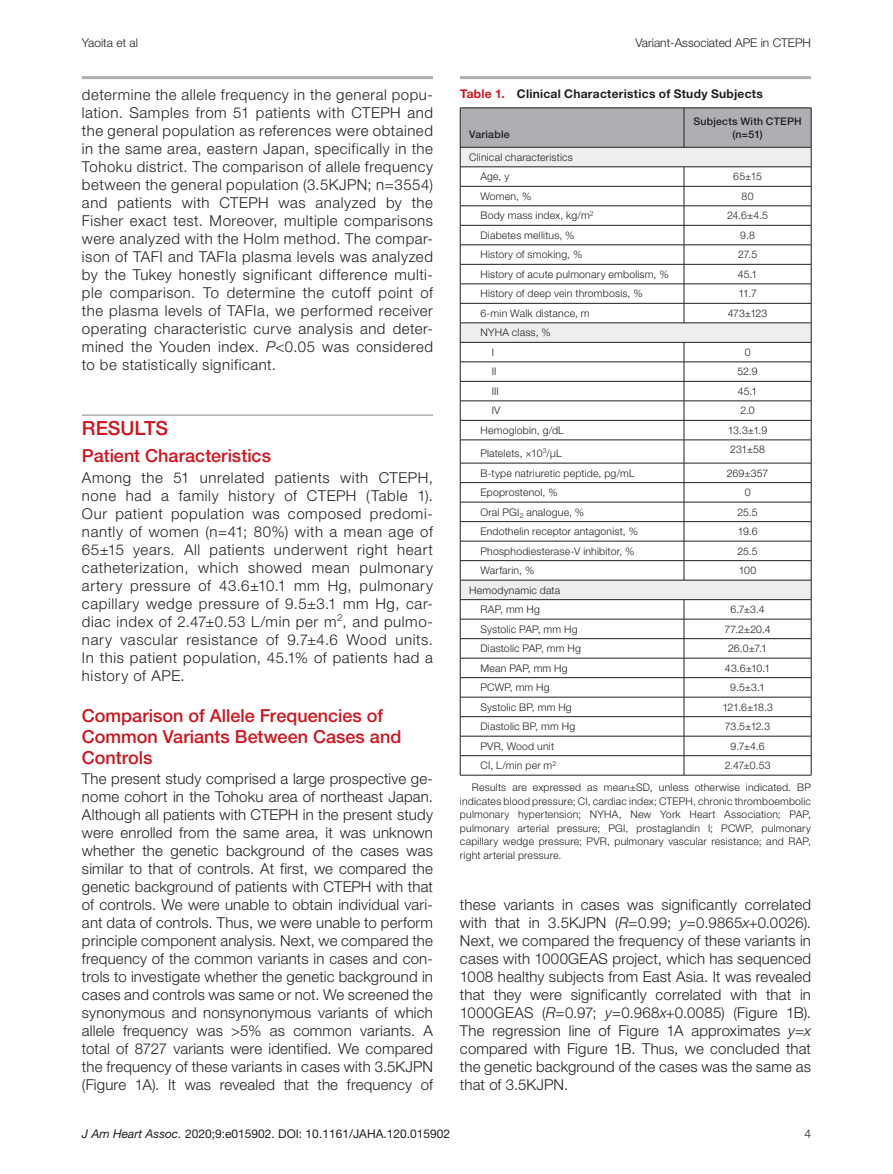
<style>
.page{position:relative;width:893px;height:1174px;background:#fff}
.page>*{position:absolute;margin:0;border:0;box-sizing:border-box;transform-origin:0 0}
.t1{font:500 19.5px "Helvetica Neue LT Std";color:#cd151d}
.t2{font:500 18px/21px "Helvetica Neue LT Std";color:#cd151d}
.t3{font:300 15px/18px "Helvetica Neue LT Std";letter-spacing:.02em;color:#231f20;text-align:justify}
.t4{font:12px "Helvetica Neue LT Std";color:#231f20}
.t5{font:700 12px "Helvetica Neue LT Std";letter-spacing:.025em;color:#231f20}
.t6{font:300 12px "Helvetica Neue LT Std";color:#231f20}
.t7{font:300 10.5px/13.5px "Helvetica Neue LT Std";letter-spacing:.02em;color:#231f20}
.t8{font:500 10.5px/13.5px "Helvetica Neue LT Std";letter-spacing:.02em;color:#231f20;text-align:center}
.s1{font-style:italic}
.s2{color:#cd151d}
.s3{font-family:"Noto Sans"}
</style>
<div class="page">
<hr style="left:82px;top:414px;width:351px;height:2px;background:#aeafb3">
<hr style="left:460px;top:775px;width:224px;height:1px;background:#231f20">
<svg style="left:460px;top:108px;width:352px;height:667px"></svg>
<hr style="left:684px;top:775px;width:127px;height:1px;background:#231f20">
<hr style="left:82px;top:76px;width:351px;height:3px;background:#aeafb3">
<hr style="left:460px;top:76px;width:351px;height:3px;background:#aeafb3">
<p class="t6" style="left:82px;top:35px;width:107px">Yaoita et al Variant-A</p>
<p class="t6" style="left:688px;top:35px;width:13px">ssociatedAPEinCTEP</p>
<p class="t3" style="left:82px;top:85px;width:353px">determine the allele frequency in the general popu&shy;lation. Samples from 51 patients with CTEPH and the general population as references were obtained in the same area, eastern Japan, specifically in the Tohoku district. The comparison of allele frequency between the general population (3.5KJPN; n=3554) and patients with CTEPH was analyzed by the Fisher exact test. Moreover, multiple comparisons were analyzed with the Holm method. The compar&shy;ison of TAFI and TAFIa plasma levels was analyzed by the Tukey honestly significant difference multi&shy;ple comparison. To determine the cutoff point of the plasma levels of TAFIa, we performed receiver operating characteristic curve analysis and deter&shy;mined the Youden index. <span class="s1">P</span>&lt;0.05 was considered to be statistically significant.</p>
<h1 class="t1" style="left:82px;top:417px;width:88px">RESULTS</h1>
<p class="t2" style="left:82px;top:445px;width:191px">Patient Characteristics</p>
<p class="t3" style="left:82px;top:468px;width:353px">Among the 51 unrelated patients with CTEPH, none had a family history of CTEPH (Table 1).<br>Our patient population was composed predomi&shy;nantly of women (n=41; 80%) with a mean age of 65±15 years. All patients underwent right heart catheterization, which showed mean pulmonary artery pressure of 43.6±10.1 mm Hg, pulmonary capillary wedge pressure of 9.5±3.1 mm Hg, car&shy;diac index of 2.47±0.53 L/min per m<sup>2</sup>, and pulmo&shy;nary vascular resistance of 9.7±4.6 Wood units.<br>In this patient population, 45.1% of patients had a history of APE.</p>
<p class="t2" style="left:82px;top:705px;width:321px">Comparison of Allele Frequencies of<br>Common Variants Between Cases and<br>Controls</p>
<p class="t3" style="left:82px;top:769px;width:353px">The present study comprised a large prospective ge&shy;nome cohort in the Tohoku area of northeast Japan.<br>Although all patients with CTEPH in the present study were enrolled from the same area, it was unknown whether the genetic background of the cases was similar to that of controls. At first, we compared the genetic background of patients with CTEPH with that of controls. We were unable to obtain individual vari&shy;ant data of controls. Thus, we were unable to perform principle component analysis. Next, we compared the frequency of the common variants in cases and con&shy;trols to investigate whether the genetic background in cases and controls was same or not. We screened the synonymous and nonsynonymous variants of which allele frequency was &gt;5% as common variants. A total of 8727 variants were identified. We compared the frequency of these variants in cases with 3.5KJPN (Figure 1A). It was revealed that the frequency of</p>
<p class="t5" style="left:460px;top:86px;width:304px"><span class="s2">Table 1.</span> Clinical Characteristics of Study Subjects</p>
<p class="t8" style="left:469px;top:127px;width:42px">Variable</p>
<p class="t8" style="left:693px;top:114px;width:110px">Subjects With CTEPH (n=51)</p>
<p class="t7" style="left:480px;top:147px;width:94px;line-height:19.5px;text-indent:-11px">Clinical characteristics<br>Age, y</p>
<p class="t7" style="left:733px;top:170px;width:30px">65±15</p>
<p class="t7" style="left:480px;top:189px;width:52px">Women, %</p>
<p class="t7" style="left:742px;top:189px;width:13px">80</p>
<p class="t7" style="left:480px;top:209px;width:115px">Body mass index, kg/m<sup>2</sup></p>
<p class="t7" style="left:727px;top:209px;width:42px">24.6±4.5</p>
<p class="t7" style="left:480px;top:228px;width:96px">Diabetes mellitus, %</p>
<p class="t7" style="left:740px;top:228px;width:16px">9.8</p>
<p class="t7" style="left:480px;top:248px;width:103px">History of smoking, %</p>
<p class="t7" style="left:738px;top:248px;width:21px">27.5</p>
<p class="t7" style="left:480px;top:267px;width:190px">History of acute pulmonary embolism, %</p>
<p class="t7" style="left:738px;top:267px;width:21px">45.1</p>
<p class="t7" style="left:480px;top:287px;width:164px">History of deep vein thrombosis, %</p>
<p class="t7" style="left:738px;top:287px;width:20px">11.7</p>
<p class="t7" style="left:480px;top:306px;width:111px">6-min Walk distance, m</p>
<p class="t7" style="left:728px;top:306px;width:41px">473±123</p>
<p class="t7" style="left:492px;top:323px;width:61px;line-height:19.5px;text-indent:-11px">NYHA class, %<br>I</p>
<p class="t7" style="left:745px;top:345px;width:7px">0</p>
<p class="t7" style="left:492px;top:365px;width:6px">II</p>
<p class="t7" style="left:737px;top:365px;width:22px">52.9</p>
<p class="t7" style="left:492px;top:384px;width:9px">III</p>
<p class="t7" style="left:738px;top:384px;width:21px">45.1</p>
<p class="t7" style="left:492px;top:404px;width:10px">IV</p>
<p class="t7" style="left:740px;top:404px;width:16px">2.0</p>
<p class="t7" style="left:480px;top:423px;width:85px">Hemoglobin, g/dL</p>
<p class="t7" style="left:728px;top:423px;width:41px">13.3±1.9</p>
<p class="t7" style="left:480px;top:446px;width:83px">Platelets, ×10<sup>3</sup>/<span class="s3">μ</span>L</p>
<p class="t7" style="left:730px;top:443px;width:36px">231±58</p>
<p class="t7" style="left:480px;top:466px;width:156px">B-type natriuretic peptide, pg/mL</p>
<p class="t7" style="left:727px;top:466px;width:43px">269±357</p>
<p class="t7" style="left:480px;top:485px;width:79px">Epoprostenol, %</p>
<p class="t7" style="left:745px;top:485px;width:7px">0</p>
<p class="t7" style="left:480px;top:505px;width:105px">Oral PGI<sub>2</sub> analogue, %</p>
<p class="t7" style="left:737px;top:505px;width:22px">25.5</p>
<p class="t7" style="left:480px;top:524px;width:159px">Endothelin receptor antagonist, %</p>
<p class="t7" style="left:738px;top:524px;width:21px">19.6</p>
<p class="t7" style="left:480px;top:544px;width:156px">Phosphodiesterase-V inhibitor, %</p>
<p class="t7" style="left:737px;top:544px;width:22px">25.5</p>
<p class="t7" style="left:480px;top:563px;width:56px">Warfarin, %</p>
<p class="t7" style="left:739px;top:563px;width:19px">100</p>
<p class="t7" style="left:480px;top:580px;width:81px;line-height:19.5px;text-indent:-11px">Hemodynamic data<br>RAP, mm Hg</p>
<p class="t7" style="left:730px;top:602px;width:36px">6.7±3.4</p>
<p class="t7" style="left:480px;top:622px;width:99px">Systolic PAP, mm Hg</p>
<p class="t7" style="left:724px;top:622px;width:48px">77.2±20.4</p>
<p class="t7" style="left:480px;top:641px;width:102px">Diastolic PAP, mm Hg</p>
<p class="t7" style="left:728px;top:641px;width:40px">26.0±7.1</p>
<p class="t7" style="left:480px;top:661px;width:89px">Mean PAP, mm Hg</p>
<p class="t7" style="left:725px;top:661px;width:47px">43.6±10.1</p>
<p class="t7" style="left:480px;top:680px;width:71px">PCWP, mm Hg</p>
<p class="t7" style="left:730px;top:680px;width:36px">9.5±3.1</p>
<p class="t7" style="left:480px;top:700px;width:93px">Systolic BP, mm Hg</p>
<p class="t7" style="left:722px;top:700px;width:52px">121.6±18.3</p>
<p class="t7" style="left:480px;top:719px;width:96px">Diastolic BP, mm Hg</p>
<p class="t7" style="left:725px;top:719px;width:47px">73.5±12.3</p>
<p class="t7" style="left:480px;top:739px;width:75px">PVR, Wood unit</p>
<p class="t7" style="left:731px;top:739px;width:36px">9.7±4.6</p>
<p class="t7" style="left:480px;top:758px;width:77px">CI, L/min per m<sup>2</sup></p>
<p class="t7" style="left:472px;top:754px;width:340px;line-height:21.9px;text-indent:253px">2.47±0.53<br>Results are expressed as mean±SD, unless otherwise indicated. BP</p>
<p class="t7" style="left:460px;top:794px;width:353px;text-align:justify">indicates blood pressure; CI, cardiac index; CTEPH, chronic thromboembolic pulmonary hypertension; NYHA, New York Heart Association; PAP, pulmonary arterial pressure; PGI, prostaglandin I; PCWP, pulmonary capillary wedge pressure; PVR, pulmonary vascular resistance; and RAP, right arterial pressure.</p>
<p class="t3" style="left:460px;top:895px;width:353px">these variants in cases was significantly correlated with that in 3.5KJPN (<span class="s1">R</span>=0.99; <span class="s1">y</span>=0.9865<span class="s1">x</span>+0.0026).<br>Next, we compared the frequency of these variants in cases with 1000GEAS project, which has sequenced 1008 healthy subjects from East Asia. It was revealed that they were significantly correlated with that in 1000GEAS (<span class="s1">R</span>=0.97; <span class="s1">y</span>=0.968<span class="s1">x</span>+0.0085) (Figure 1B).<br>The regression line of Figure 1A approximates <span class="s1">y</span>=<span class="s1">x </span>compared with Figure 1B. Thus, we concluded that the genetic background of the cases was the same as that of 3.5KJPN.</p>
<p class="t4" style="left:82px;top:1126px;width:370px"><span class="s1">J Am Heart Assoc.</span> 2020;9:e015902. DOI: 10.1161/JAHA.120.015902</p>
<p class="t6" style="left:804px;top:1126px;width:8px">4</p>
</div>
